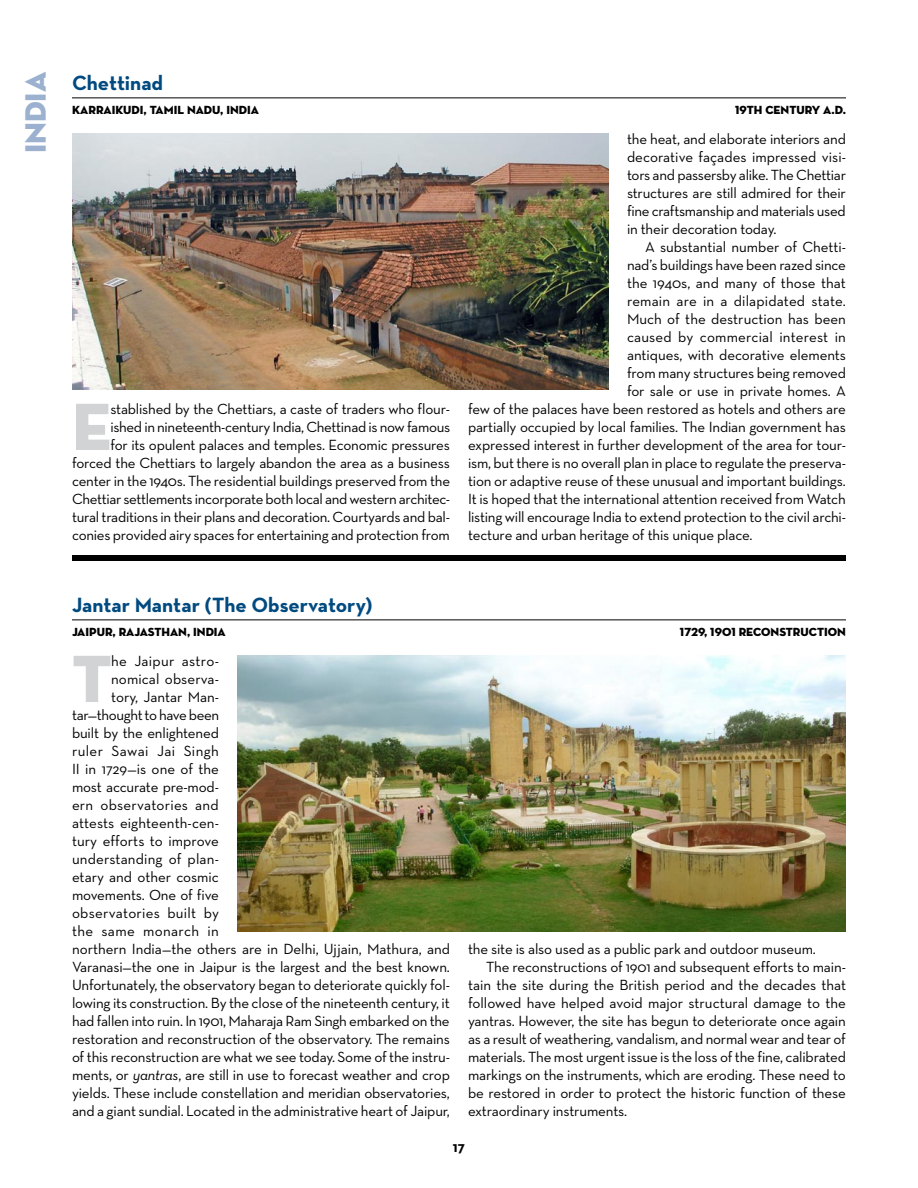
<style>
.page{position:relative;width:918px;height:1188px;background:#fff}
.page>*{position:absolute;margin:0;border:0;box-sizing:border-box;transform-origin:0 0}
.t1{font:67.95px "Neutra Disp Titling";color:#d1d3d4}
.t2{font:30px "Neutra Disp Titling";color:#9bb1cf}
.t3{font:700 21px "Neutra Text";color:#004a80}
.t4{font:15px/18px "Neutra Text";letter-spacing:-.015em;color:#000;text-align:right}
.t5{font:15px "Neutra Text";letter-spacing:.01em;color:#000}
.t6{font:15px "Neutra Text";letter-spacing:.005em;color:#000}
.t7{font:15px "Neutra Text";letter-spacing:.02em;color:#000}
.t8{font:15px "Neutra Text";letter-spacing:.025em;color:#000}
.t9{font:15px "Neutra Text";letter-spacing:.015em;color:#000}
.t10{font:700 15px "Neutra Text";color:#000}
.t11{font:12px "Neutra Disp Titling";color:#000}
.s1{font-style:italic}
</style>
<div class="page">
<hr style="left:72px;top:620px;width:774px;height:1px;background:#000">
<div style="left:72px;top:555px;width:774px;height:6px;background:#000"></div>
<hr style="left:72px;top:98px;width:774px;height:1px;background:#000">
<img style="left:72px;top:134px;width:537px;height:256px">
<img style="left:237px;top:656px;width:609px;height:276px">
<h2 class="t2" style="left:17px;top:153px;width:83px;rotate:-90deg">INDIA</h2>
<h3 class="t3" style="left:72px;top:70px;width:93px">Chettinad</h3>
<p class="t11" style="left:72px;top:102px;width:188px">KARRAIKUDI, TAMIL NADU, INDIA</p>
<p class="t11" style="left:735px;top:102px;width:112px">19TH CENTURY A.D.</p>
<p class="t4" style="left:72px;top:400px;width:380px">stablished by the Chettiars, a caste of traders who flour-<br>ished in nineteenth-century India, Chettinad is now famous<br>for its opulent palaces and temples. Economic pressures forced the Chettiars to largely abandon the area as a business center in the 1940s. The residential buildings preserved from the Chettiar settlements incorporate both local and western architec&shy;tural traditions in their plans and decoration. Courtyards and bal&shy;conies provided airy spaces for entertaining and protection from</p>
<h1 class="t1" style="left:72px;top:384px;width:41px">E</h1>
<p class="t4" style="left:627px;top:130px;width:221px;text-align:justify">the heat, and elaborate interiors and decorative façades impressed visi&shy;tors and passersby alike. The Chettiar structures are still admired for their fine craftsmanship and materials used in their decoration today.</p>
<p class="t4" style="left:645px;top:238px;width:202px">A substantial number of Chetti-</p>
<p class="t4" style="left:627px;top:256px;width:220px">nad’s buildings have been razed since</p>
<p class="t4" style="left:627px;top:274px;width:220px">the 1940s, and many of those that</p>
<p class="t5" style="left:627px;top:292px;width:220px">remain are in a dilapidated state.</p>
<p class="t4" style="left:627px;top:310px;width:220px">Much of the destruction has been</p>
<p class="t5" style="left:627px;top:328px;width:220px">caused by commercial interest in</p>
<p class="t4" style="left:627px;top:346px;width:221px">antiques, with decorative elements</p>
<p class="t4" style="left:627px;top:364px;width:221px">from many structures being removed</p>
<p class="t4" style="left:627px;top:382px;width:220px">for sale or use in private homes. A</p>
<p class="t4" style="left:468px;top:400px;width:379px">few of the palaces have been restored as hotels and others are</p>
<p class="t4" style="left:468px;top:418px;width:379px">partially occupied by local families. The Indian government has</p>
<p class="t4" style="left:468px;top:436px;width:379px">expressed interest in further development of the area for tour-</p>
<p class="t4" style="left:468px;top:454px;width:380px">ism, but there is no overall plan in place to regulate the preserva-</p>
<p class="t4" style="left:468px;top:472px;width:379px">tion or adaptive reuse of these unusual and important buildings.</p>
<p class="t4" style="left:468px;top:490px;width:379px">It is hoped that the international attention received from Watch</p>
<p class="t4" style="left:468px;top:508px;width:380px">listing will encourage India to extend protection to the civil archi-</p>
<p class="t4" style="left:468px;top:526px;width:286px">tecture and urban heritage of this unique place.</p>
<h3 class="t3" style="left:72px;top:592px;width:302px">Jantar Mantar (The Observatory)</h3>
<p class="t11" style="left:72px;top:624px;width:155px">JAIPUR, RAJASTHAN, INDIA</p>
<p class="t11" style="left:680px;top:624px;width:168px">1729, 1901 RECONSTRUCTION</p>
<h1 class="t1" style="left:72px;top:636px;width:41px">T</h1>
<p class="t7" style="left:111px;top:652px;width:109px">he Jaipur astro-</p>
<p class="t6" style="left:111px;top:670px;width:109px">nomical observa-</p>
<p class="t4" style="left:111px;top:688px;width:109px">tory, Jantar Man-</p>
<p class="t4" style="left:72px;top:706px;width:149px">tar—thought to have been</p>
<p class="t4" style="left:72px;top:724px;width:148px">built by the enlightened</p>
<p class="t8" style="left:72px;top:742px;width:148px">ruler Sawai Jai Singh</p>
<p class="t4" style="left:72px;top:760px;width:149px">II in 1729—is one of the</p>
<p class="t4" style="left:72px;top:778px;width:148px">most accurate pre-mod-</p>
<p class="t9" style="left:72px;top:796px;width:148px">ern observatories and</p>
<p class="t6" style="left:72px;top:814px;width:148px">attests eighteenth-cen-</p>
<p class="t6" style="left:72px;top:832px;width:149px">tury efforts to improve</p>
<p class="t5" style="left:72px;top:850px;width:148px">understanding of plan-</p>
<p class="t4" style="left:72px;top:868px;width:148px">etary and other cosmic</p>
<p class="t4" style="left:72px;top:886px;width:148px">movements. One of five</p>
<p class="t7" style="left:72px;top:904px;width:149px">observatories built by</p>
<p class="t8" style="left:72px;top:922px;width:148px">the same monarch in</p>
<p class="t4" style="left:72px;top:940px;width:380px">northern India—the others are in Delhi, Ujjain, Mathura, and</p>
<p class="t4" style="left:72px;top:958px;width:379px">Varanasi—the one in Jaipur is the largest and the best known.</p>
<p class="t4" style="left:72px;top:976px;width:379px">Unfortunately, the observatory began to deteriorate quickly fol-</p>
<p class="t4" style="left:72px;top:994px;width:379px">lowing its construction. By the close of the nineteenth century, it</p>
<p class="t4" style="left:72px;top:1012px;width:379px">had fallen into ruin. In 1901, Maharaja Ram Singh embarked on the</p>
<p class="t4" style="left:72px;top:1030px;width:379px">restoration and reconstruction of the observatory. The remains</p>
<p class="t4" style="left:72px;top:1048px;width:380px">of this reconstruction are what we see today. Some of the instru-</p>
<p class="t4" style="left:72px;top:1066px;width:379px">ments, or <span class="s1">yantras</span>, are still in use to forecast weather and crop</p>
<p class="t4" style="left:72px;top:1084px;width:379px">yields. These include constellation and meridian observatories,</p>
<p class="t4" style="left:72px;top:1102px;width:379px">and a giant sundial. Located in the administrative heart of Jaipur,</p>
<p class="t4" style="left:468px;top:940px;width:349px">the site is also used as a public park and outdoor museum.</p>
<p class="t4" style="left:486px;top:958px;width:361px">The reconstructions of 1901 and subsequent efforts to main-</p>
<p class="t4" style="left:468px;top:976px;width:380px">tain the site during the British period and the decades that</p>
<p class="t4" style="left:468px;top:994px;width:379px">followed have helped avoid major structural damage to the</p>
<p class="t4" style="left:468px;top:1012px;width:379px">yantras. However, the site has begun to deteriorate once again</p>
<p class="t4" style="left:468px;top:1030px;width:380px">as a result of weathering, vandalism, and normal wear and tear of</p>
<p class="t4" style="left:468px;top:1048px;width:380px">materials. The most urgent issue is the loss of the fine, calibrated</p>
<p class="t4" style="left:468px;top:1066px;width:379px">markings on the instruments, which are eroding. These need to</p>
<p class="t4" style="left:468px;top:1084px;width:379px">be restored in order to protect the historic function of these</p>
<p class="t4" style="left:468px;top:1102px;width:161px">extraordinary instruments.</p>
<p class="t10" style="left:453px;top:1138px;width:7px">17</p>
</div>
